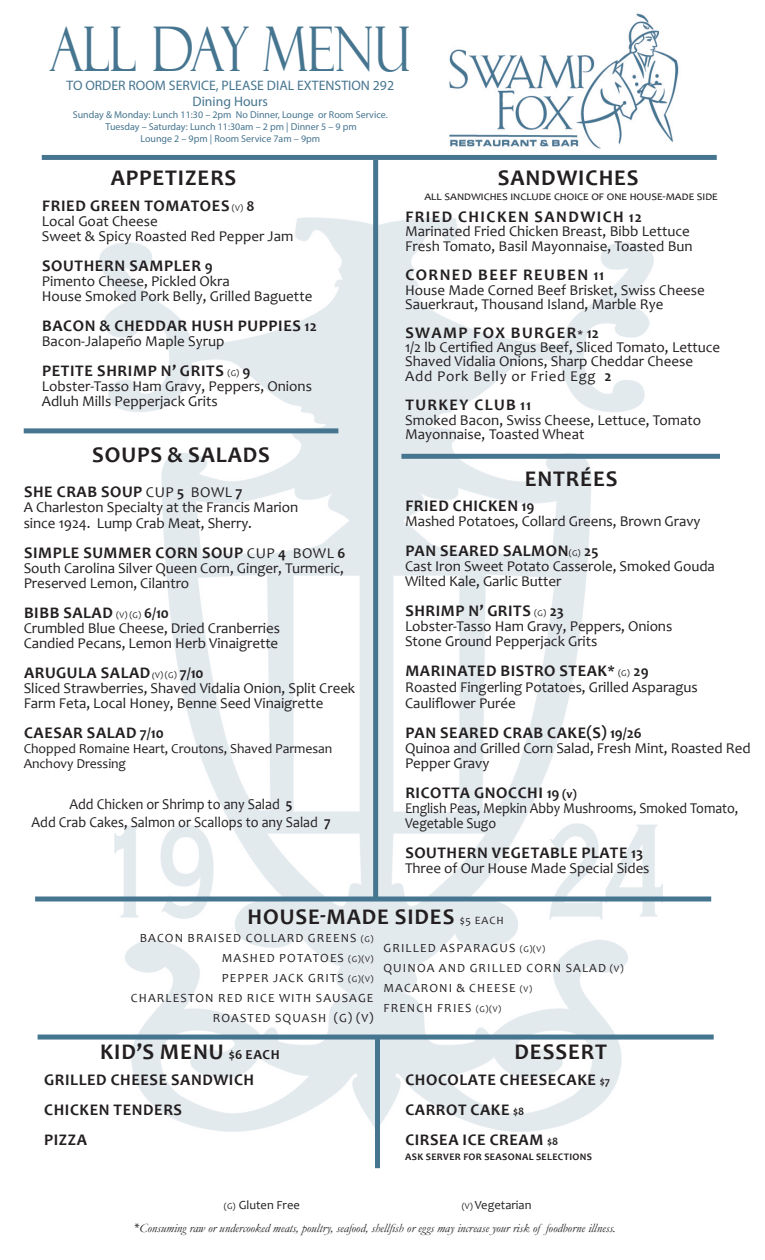
<style>
.page{position:relative;width:765px;height:1260px;background:#fff}
.page>*{position:absolute;margin:0;border:0;box-sizing:border-box;transform-origin:0 0}
.t1{font:61.75px "Felix Titling";color:#467590;scale:.8 1}
.t2{font:700 22.5px "Candara";letter-spacing:.04em;color:#231f20}
.t3{font:700 16.25px "Candara";letter-spacing:.035em;color:#231f20}
.t4{font:700 16.25px "Candara";letter-spacing:.09em;color:#231f20}
.t5{font:15px/15px "Candara";letter-spacing:-.005em;color:#231f20}
.t6{font:15px "Candara";letter-spacing:-.005em;color:#231f20;scale:.94 1}
.t7{font:15px/15px "Candara";letter-spacing:-.005em;color:#231f20;scale:.93 1}
.t8{font:15px "Candara";letter-spacing:.05em;color:#231f20}
.t9{font:13.75px/15px "Candara";letter-spacing:-.005em;color:#231f20}
.t10{font:13.75px/16.5px "Myriad Pro";color:#467590;text-align:center}
.t11{font:12.5px "Candara";letter-spacing:.09em;color:#231f20}
.t12{font:italic 12.5px "Garamond";color:#231f20}
.t13{font:12.5px "Candara";color:#231f20}
.t14{font:10px/12px "Myriad Pro";color:#467590;text-align:center}
.t15{font:700 10px "Candara";letter-spacing:.035em;color:#231f20}
.s1{font-weight:400;font-size:8.75px}
.s2{font-size:15px}
.s3{font-weight:400;font-size:15px}
.s4{font-size:7.5px}
.s5{font-weight:700}
.s6{font-size:11.25px}
.s7{font-size:12.5px}
.s8{font-weight:400;font-size:11.25px}
.s9{font-size:8.75px}
.s10{font-size:10px}
.s11{font-size:13.75px}
.s12{font-family:"Myriad Pro";font-style:normal}
</style>
<div class="page">
<img style="left:99px;top:217px;width:563px;height:915px">
<img style="left:449px;top:13px;width:230px;height:136px">
<div style="left:42px;top:155px;width:675px;height:5px;background:#467590"></div>
<div style="left:35px;top:897px;width:676px;height:5px;background:#467590"></div>
<div style="left:373px;top:160px;width:5px;height:739px;background:#467590"></div>
<div style="left:24px;top:428px;width:314px;height:5px;background:#467590"></div>
<div style="left:401px;top:454px;width:319px;height:5px;background:#467590"></div>
<div style="left:38px;top:1035px;width:676px;height:5px;background:#467590"></div>
<div style="left:375px;top:1037px;width:5px;height:131px;background:#467590"></div>
<p class="t1" style="left:50px;top:13px;width:453px">ALL DAY MENU</p>
<p class="t10" style="left:67px;top:76px;width:329px">TO ORDER ROOM SERVICE, PLEASE DIAL EXTENSTION 292<br>Dining Hours</p>
<p class="t14" style="left:73px;top:109px;width:317px">Sunday &amp; Monday: Lunch 11:30 – 2pm No Dinner, Lounge or Room Service.<br>Tuesday – Saturday: Lunch 11:30am – 2 pm | Dinner 5 – 9 pm<br>Lounge 2 – 9pm | Room Service 7am – 9pm</p>
<p class="t2" style="left:111px;top:164px;width:127px">APPETIZERS</p>
<p class="t2" style="left:498px;top:164px;width:142px">SANDWICHES</p>
<p class="t3" style="left:42px;top:195px;width:214px">FRIED GREEN TOMATOES <span class="s1">(V)</span> <span class="s2">8</span></p>
<p class="t5" style="left:42px;top:213px;width:118px">Local Goat Cheese</p>
<p class="t5" style="left:42px;top:228px;width:253px">Sweet &amp; Spicy Roasted Red Pepper Jam</p>
<p class="t3" style="left:42px;top:255px;width:172px">SOUTHERN SAMPLER <span class="s2">9</span></p>
<p class="t5" style="left:42px;top:273px;width:190px">Pimento Cheese, Pickled Okra</p>
<p class="t5" style="left:42px;top:288px;width:272px">House Smoked Pork Belly, Grilled Baguette</p>
<p class="t3" style="left:42px;top:315px;width:276px">BACON &amp; CHEDDAR HUSH PUPPIES <span class="s2">12</span></p>
<p class="t5" style="left:42px;top:333px;width:184px">Bacon-Jalapeño Maple Syrup</p>
<p class="t3" style="left:42px;top:360px;width:210px">PETITE SHRIMP N’ GRITS <span class="s1">(G)</span> <span class="s2">9</span></p>
<p class="t5" style="left:42px;top:378px;width:272px">Lobster-Tasso Ham Gravy, Peppers, Onions</p>
<p class="t5" style="left:42px;top:393px;width:178px">Adluh Mills Pepperjack Grits</p>
<p class="t2" style="left:92px;top:440px;width:179px">SOUPS &amp; SALADS</p>
<p class="t3" style="left:24px;top:481px;width:220px">SHE CRAB SOUP <span class="s3">CUP</span> <span class="s2">5</span> <span class="s3">BOWL</span> <span class="s2">7</span></p>
<p class="t5" style="left:24px;top:499px;width:276px">A Charleston Specialty at the Francis Marion</p>
<p class="t5" style="left:24px;top:516px;width:230px">since 1924. Lump Crab Meat, Sherry.</p>
<p class="t3" style="left:24px;top:543px;width:323px">SIMPLE SUMMER CORN SOUP <span class="s3">CUP</span> <span class="s2">4</span> <span class="s3">BOWL</span> <span class="s2">6</span></p>
<p class="t5" style="left:24px;top:561px;width:322px">South Carolina Silver Queen Corn, Ginger, Turmeric,<br>Preserved Lemon, Cilantro</p>
<p class="t3" style="left:24px;top:603px;width:146px">BIBB SALAD <span class="s1">(V) (G)</span> <span class="s2">6/10</span></p>
<p class="t5" style="left:24px;top:621px;width:258px">Crumbled Blue Cheese, Dried Cranberries</p>
<p class="t5" style="left:24px;top:636px;width:256px">Candied Pecans, Lemon Herb Vinaigrette</p>
<p class="t3" style="left:24px;top:663px;width:181px">ARUGULA SALAD <span class="s4">(</span><span class="s1">V) (G)</span> <span class="s2">7/10</span></p>
<p class="t5" style="left:24px;top:681px;width:333px">Sliced Strawberries, Shaved Vidalia Onion, Split Creek<br>Farm Feta, Local Honey, Benne Seed Vinaigrette</p>
<p class="t3" style="left:24px;top:723px;width:141px">CAESAR SALAD <span class="s2">7/10</span></p>
<p class="t9" style="left:24px;top:741px;width:310px">Chopped Romaine Heart, Croutons, Shaved Parmesan<br>Anchovy Dressing</p>
<p class="t6" style="left:69px;top:795px;width:239px">Add Chicken or Shrimp to any Salad <span class="s5">5</span></p>
<p class="t6" style="left:32px;top:813px;width:320px">Add Crab Cakes, Salmon or Scallops to any Salad <span class="s5">7</span></p>
<p class="t13" style="left:424px;top:188px;width:295px">all sandwiches include choice of one house-made side</p>
<p class="t4" style="left:405px;top:207px;width:238px">FRIED CHICKEN SANDWICH <span class="s2">12</span></p>
<p class="t5" style="left:405px;top:224px;width:286px">Marinated Fried Chicken Breast, Bibb Lettuce</p>
<p class="t5" style="left:405px;top:238px;width:289px">Fresh Tomato, Basil Mayonnaise, Toasted Bun</p>
<p class="t4" style="left:405px;top:265px;width:200px">CORNED BEEF REUBEN <span class="s2">11</span></p>
<p class="t5" style="left:405px;top:282px;width:301px">House Made Corned Beef Brisket, Swiss Cheese</p>
<p class="t5" style="left:405px;top:296px;width:260px">Sauerkraut, Thousand Island, Marble Rye</p>
<p class="t4" style="left:405px;top:322px;width:195px">SWAMP FOX BURGER<span class="s6">*</span> <span class="s2">12</span></p>
<p class="t5" style="left:405px;top:340px;width:317px">1/2 lb Certified Angus Beef, Sliced Tomato, Lettuce</p>
<p class="t5" style="left:405px;top:354px;width:290px">Shaved Vidalia Onions, Sharp Cheddar Cheese</p>
<p class="t8" style="left:405px;top:367px;width:208px">Add Pork Belly or Fried Egg <span class="s5">2</span></p>
<p class="t4" style="left:405px;top:395px;width:127px">TURKEY CLUB <span class="s2">11</span></p>
<p class="t5" style="left:405px;top:412px;width:298px">Smoked Bacon, Swiss Cheese, Lettuce, Tomato</p>
<p class="t5" style="left:405px;top:426px;width:181px">Mayonnaise, Toasted Wheat</p>
<p class="t2" style="left:525px;top:465px;width:94px">ENTRÉES</p>
<p class="t3" style="left:405px;top:495px;width:131px">FRIED CHICKEN <span class="s2">19</span></p>
<p class="t5" style="left:405px;top:513px;width:297px">Mashed Potatoes, Collard Greens, Brown Gravy</p>
<p class="t3" style="left:405px;top:540px;width:195px">PAN SEARED SALMON<span class="s1">(G)</span> <span class="s2">25</span></p>
<p class="t5" style="left:405px;top:558px;width:311px">Cast Iron Sweet Potato Casserole, Smoked Gouda</p>
<p class="t5" style="left:405px;top:573px;width:158px">Wilted Kale, Garlic Butter</p>
<p class="t3" style="left:405px;top:600px;width:160px">SHRIMP N’ GRITS <span class="s1">(G)</span> <span class="s2">23</span></p>
<p class="t5" style="left:405px;top:618px;width:269px">Lobster-Tasso Ham Gravy, Peppers, Onions</p>
<p class="t5" style="left:405px;top:633px;width:194px">Stone Ground Pepperjack Grits</p>
<p class="t3" style="left:405px;top:660px;width:245px">MARINATED BISTRO STEAK<span class="s2">*</span> <span class="s1">(G)</span> <span class="s2">29</span></p>
<p class="t5" style="left:405px;top:679px;width:294px">Roasted Fingerling Potatoes, Grilled Asparagus</p>
<p class="t5" style="left:405px;top:696px;width:112px">Cauliflower Purée</p>
<p class="t3" style="left:405px;top:723px;width:238px">PAN SEARED CRAB CAKE(S) <span class="s2">19/26</span></p>
<p class="t5" style="left:405px;top:741px;width:347px">Quinoa and Grilled Corn Salad, Fresh Mint, Roasted Red<br>Pepper Gravy</p>
<p class="t3" style="left:405px;top:783px;width:173px">RICOTTA GNOCCHI <span class="s2">19</span> <span class="s7">(v)</span></p>
<p class="t7" style="left:405px;top:801px;width:360px">English Peas, Mepkin Abby Mushrooms, Smoked Tomato,<br>Vegetable Sugo</p>
<p class="t3" style="left:405px;top:843px;width:239px">SOUTHERN VEGETABLE PLATE <span class="s2">13</span></p>
<p class="t5" style="left:405px;top:861px;width:246px">Three of Our House Made Special Sides</p>
<p class="t2" style="left:248px;top:903px;width:258px">HOUSE-MADE SIDES <span class="s8">$5 EACH</span></p>
<p class="t11" style="left:140px;top:930px;width:235px">BACON BRAISED COLLARD GREENS <span class="s9">(G)</span></p>
<p class="t11" style="left:222px;top:950px;width:153px">MASHED POTATOES <span class="s9">(G)(V)</span></p>
<p class="t11" style="left:222px;top:970px;width:153px">PEPPER JACK GRITS <span class="s9">(G)(V)</span></p>
<p class="t11" style="left:131px;top:990px;width:244px">CHARLESTON RED RICE WITH SAUSAGE</p>
<p class="t11" style="left:213px;top:1010px;width:162px">ROASTED SQUASH (G) (V)</p>
<p class="t11" style="left:383px;top:940px;width:163px">GRILLED ASPARAGUS <span class="s9">(G)(V)</span></p>
<p class="t11" style="left:383px;top:960px;width:242px">QUINOA AND GRILLED CORN SALAD <span class="s10">(V)</span></p>
<p class="t11" style="left:383px;top:980px;width:150px">MACARONI &amp; CHEESE <span class="s9">(V)</span></p>
<p class="t11" style="left:383px;top:1000px;width:119px">FRENCH FRIES <span class="s9">(G)(V)</span></p>
<p class="t2" style="left:100px;top:1037px;width:181px">KID’S MENU <span class="s11">$6 EACH</span></p>
<p class="t2" style="left:515px;top:1037px;width:94px">DESSERT</p>
<p class="t3" style="left:44px;top:1069px;width:211px">GRILLED CHEESE SANDWICH</p>
<p class="t3" style="left:44px;top:1099px;width:139px">CHICKEN TENDERS</p>
<p class="t3" style="left:44px;top:1129px;width:44px">PIZZA</p>
<p class="t3" style="left:405px;top:1069px;width:206px">CHOCOLATE CHEESECAKE <span class="s6">$7</span></p>
<p class="t3" style="left:405px;top:1099px;width:120px">CARROT CAKE <span class="s6">$8</span></p>
<p class="t3" style="left:405px;top:1129px;width:154px">CIRSEA ICE CREAM <span class="s6">$8</span></p>
<p class="t15" style="left:405px;top:1150px;width:188px">ASK SERVER FOR SEASONAL SELECTIONS</p>
<p class="t13" style="left:224px;top:1197px;width:77px"><span class="s9">(G)</span> Gluten Free</p>
<p class="t13" style="left:462px;top:1197px;width:71px"><span class="s9">(V)</span> Vegetarian</p>
<p class="t12" style="left:134px;top:1220px;width:483px"><span class="s12">*</span>Consuming raw or undercooked meats, poultry, seafood, shellfish or eggs may increase your risk of foodborne illness.</p>
</div>
